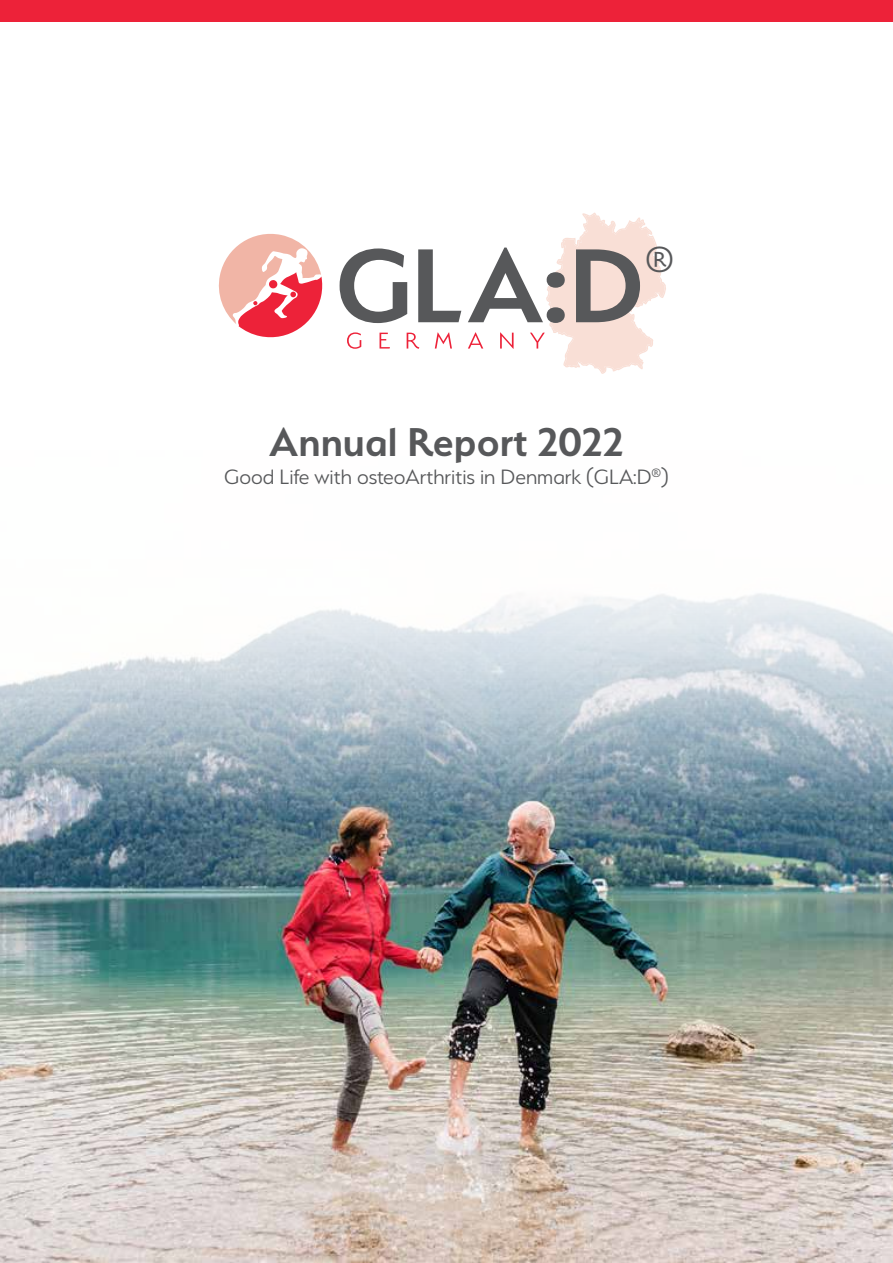
<style>
.page{position:relative;width:893px;height:1263px;background:#fff}
.page>*{position:absolute;margin:0;border:0;box-sizing:border-box;transform-origin:0 0}
.t1{font:600 45px "Serenity";color:#57585a}
.t2{font:300 40.65px "Serenity";color:#57585a}
.t3{font:300 23.25px "Serenity";color:#57585a}
</style>
<div class="page">
<div style="left:0;top:0;width:893px;height:21px;background:#ed2239"></div>
<img style="left:0;top:593px;width:893px;height:670px">
<svg style="left:340px;top:248px;width:67px;height:75px"></svg>
<svg style="left:418px;top:249px;width:43px;height:73px"></svg>
<svg style="left:219px;top:234px;width:103px;height:104px"></svg>
<svg style="left:347px;top:332px;width:14px;height:17px"></svg>
<svg style="left:380px;top:333px;width:10px;height:16px"></svg>
<svg style="left:407px;top:333px;width:12px;height:16px"></svg>
<svg style="left:435px;top:332px;width:17px;height:17px"></svg>
<svg style="left:468px;top:213px;width:198px;height:161px"></svg>
<h2 class="t2" style="left:645px;top:238px;width:30px">®</h2>
<h1 class="t1" style="left:269px;top:418px;width:356px">Annual Report 2022</h1>
<p class="t3" style="left:224px;top:465px;width:446px">Good Life with osteoArthritis in Denmark (GLA:D<sup>®</sup>)</p>
</div>
